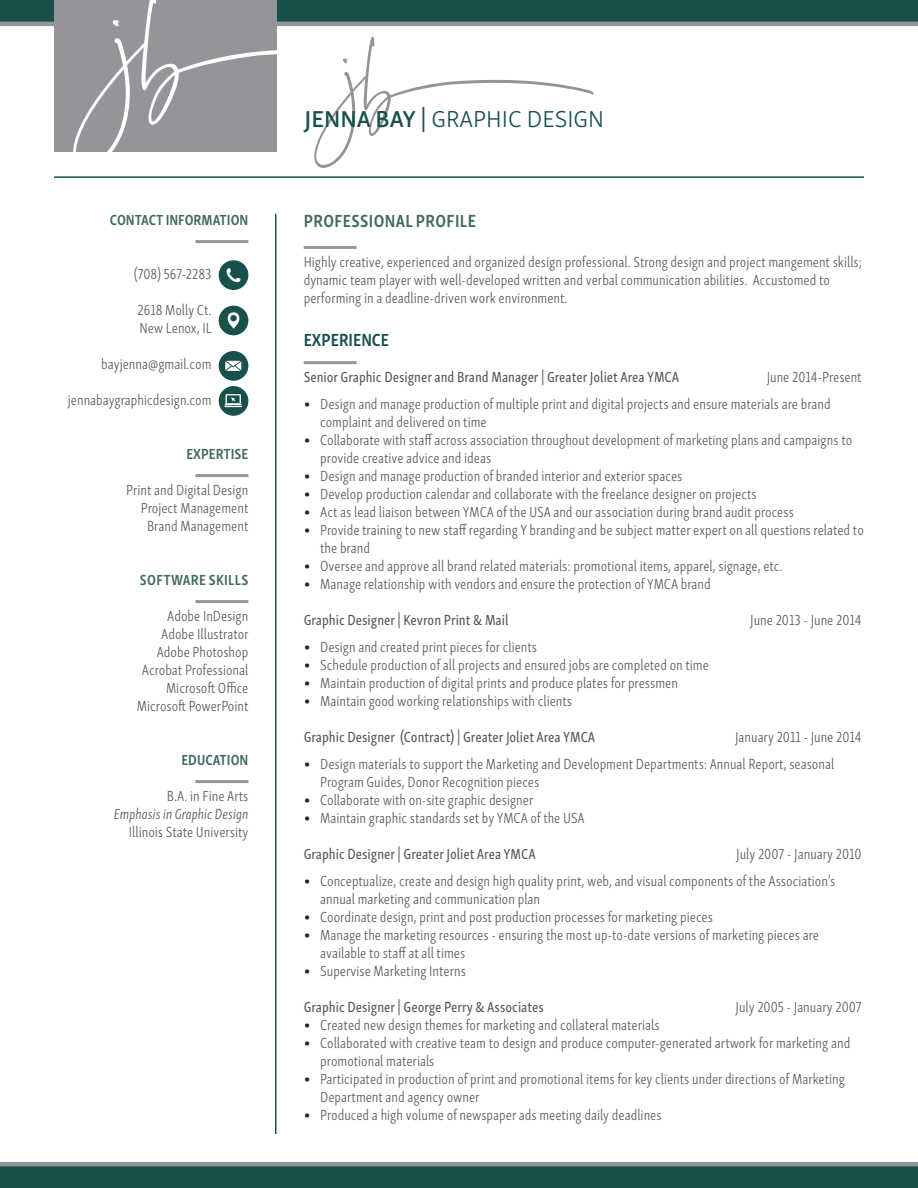
<style>
.page{position:relative;width:918px;height:1188px;background:#fff}
.page>*{position:absolute;margin:0;border:0;box-sizing:border-box;transform-origin:0 0}
.t1{font:300 23.7px "Skolar Sans Latn";color:#1a524d}
.t2{font:700 18px "Skolar Sans Latn Cp";letter-spacing:.02em;color:#426964}
.t3{font:700 18px "Skolar Sans Latn Cp";color:#18514c}
.t4{font:300 15px/18px "Skolar Sans Latn Cp";color:#57585a}
.t5{font:15px "Skolar Sans Latn Cp Me";color:#57585a}
.t6{font:700 15px "Skolar Sans Latn Cp";color:#426964}
.t7{font:italic 300 15px "Skolar Sans Latn Cp";color:#57585a}
.t8{font:700 15px "Skolar Sans Latn Cp";letter-spacing:.02em;color:#426964}
.s1{font-weight:600}
.s2{font-family:"Skolar Sans Latn Me";font-weight:400}
.s3{font-size:18px;color:#231f20}
</style>
<div class="page">
<div style="left:0;top:0;width:918px;height:22px;background:#18514c"></div>
<hr style="left:195px;top:240px;width:53px;height:3px;background:#939598">
<hr style="left:195px;top:474px;width:53px;height:3px;background:#939598">
<hr style="left:195px;top:600px;width:53px;height:3px;background:#939598">
<hr style="left:195px;top:780px;width:53px;height:3px;background:#939598">
<hr style="left:304px;top:246px;width:53px;height:3px;background:#939598">
<hr style="left:304px;top:361px;width:53px;height:3px;background:#939598">
<div style="left:0;top:1166px;width:918px;height:22px;background:#18514c"></div>
<hr style="left:54px;top:176px;width:810px;height:2px;background:#18514c">
<hr style="left:275px;top:214px;width:1px;height:920px;background:#18514c">
<hr style="left:0;top:22px;width:918px;height:4px;background:#939598">
<hr style="left:0;top:1162px;width:918px;height:4px;background:#939598">
<div style="left:219px;top:386px;width:29px;height:30px;background:#18514c;border-radius:50%"></div>
<svg style="left:224px;top:394px;width:18px;height:13px"></svg>
<div style="left:219px;top:351px;width:29px;height:30px;background:#18514c;border-radius:50%"></div>
<svg style="left:225px;top:361px;width:16px;height:10px"></svg>
<div style="left:219px;top:306px;width:29px;height:29px;background:#18514c;border-radius:50%"></div>
<svg style="left:228px;top:312px;width:11px;height:17px"></svg>
<div style="left:219px;top:260px;width:29px;height:30px;background:#18514c;border-radius:50%"></div>
<svg style="left:227px;top:268px;width:14px;height:14px"></svg>
<div style="left:54px;top:0;width:222px;height:152px;background:#939598"></div>
<svg style="left:73px;top:0;width:386px;height:152px"></svg>
<svg style="left:314px;top:37px;width:280px;height:131px"></svg>
<p class="t6" style="left:110px;top:208px;width:140px">CONTACT INFORMATION</p>
<p class="t4" style="left:134px;top:264px;width:79px">(708) 567-2283</p>
<p class="t4" style="left:138px;top:300px;width:75px">2618 Molly Ct.</p>
<p class="t4" style="left:140px;top:318px;width:74px">New Lenox, IL</p>
<p class="t4" style="left:101px;top:354px;width:112px">bayjenna@gmail.com</p>
<p class="t4" style="left:68px;top:390px;width:145px">jennabaygraphicdesign.com</p>
<p class="t6" style="left:186px;top:442px;width:64px">EXPERTISE</p>
<p class="t4" style="left:126px;top:480px;width:124px">Print and Digital Design</p>
<p class="t4" style="left:141px;top:498px;width:109px">Project Management</p>
<p class="t4" style="left:147px;top:516px;width:103px">Brand Management</p>
<p class="t8" style="left:140px;top:568px;width:110px">SOFTWARE SKILLS</p>
<p class="t4" style="left:167px;top:606px;width:83px">Adobe InDesign</p>
<p class="t4" style="left:161px;top:624px;width:89px">Adobe Illustrator</p>
<p class="t4" style="left:157px;top:642px;width:93px">Adobe Photoshop</p>
<p class="t4" style="left:142px;top:660px;width:108px">Acrobat Professional</p>
<p class="t4" style="left:166px;top:678px;width:84px">Microsoft Office</p>
<p class="t4" style="left:137px;top:696px;width:113px">Microsoft PowerPoint</p>
<p class="t6" style="left:181px;top:748px;width:68px">EDUCATION</p>
<p class="t4" style="left:167px;top:786px;width:83px">B.A. in Fine Arts</p>
<p class="t7" style="left:114px;top:803px;width:136px">Emphasis in Graphic Design</p>
<p class="t4" style="left:129px;top:822px;width:121px">Illinois State University</p>
<h1 class="t1" style="left:305px;top:102px;width:301px"><span class="s1">JENNA BAY</span> <span class="s2">|</span> GRAPHIC DESIGN</h1>
<p class="t2" style="left:304px;top:207px;width:174px">PROFESSIONAL PROFILE</p>
<p class="t4" style="left:304px;top:252px;width:560px">Highly creative, experienced and organized design professional. Strong design and project mangement skills; dynamic team player with well-developed written and verbal communication abilities. Accustomed to performing in a deadline-driven work environment.</p>
<p class="t3" style="left:304px;top:326px;width:87px">EXPERIENCE</p>
<p class="t5" style="left:304px;top:366px;width:377px">Senior Graphic Designer and Brand Manager | Greater Joliet Area YMCA</p>
<p class="t4" style="left:767px;top:367px;width:97px">June 2014-Present</p>
<p class="t4" style="left:320px;top:394px;width:512px;text-indent:-16px"><span class="s3">•</span> Design and manage production of multiple print and digital projects and ensure materials are brand complaint and delivered on time</p>
<p class="t4" style="left:320px;top:430px;width:534px;text-indent:-16px"><span class="s3">•</span> Collaborate with staff across association throughout development of marketing plans and campaigns to provide creative advice and ideas</p>
<p class="t4" style="left:304px;top:466px;width:380px"><span class="s3">•</span> Design and manage production of branded interior and exterior spaces</p>
<p class="t4" style="left:304px;top:484px;width:454px"><span class="s3">•</span> Develop production calendar and collaborate with the freelance designer on projects</p>
<p class="t4" style="left:304px;top:502px;width:492px"><span class="s3">•</span> Act as lead liaison between YMCA of the USA and our association during brand audit process</p>
<p class="t4" style="left:320px;top:520px;width:545px;text-indent:-16px"><span class="s3">•</span> Provide training to new staff regarding Y branding and be subject matter expert on all questions related to the brand</p>
<p class="t4" style="left:304px;top:556px;width:481px"><span class="s3">•</span> Oversee and approve all brand related materials: promotional items, apparel, signage, etc.</p>
<p class="t4" style="left:304px;top:574px;width:409px"><span class="s3">•</span> Manage relationship with vendors and ensure the protection of YMCA brand</p>
<p class="t5" style="left:304px;top:609px;width:206px">Graphic Designer | Kevron Print &amp; Mail</p>
<p class="t4" style="left:750px;top:610px;width:113px">June 2013 - June 2014</p>
<p class="t4" style="left:304px;top:637px;width:235px"><span class="s3">•</span> Design and created print pieces for clients</p>
<p class="t4" style="left:304px;top:655px;width:407px"><span class="s3">•</span> Schedule production of all projects and ensured jobs are completed on time</p>
<p class="t4" style="left:304px;top:673px;width:376px"><span class="s3">•</span> Maintain production of digital prints and produce plates for pressmen</p>
<p class="t4" style="left:304px;top:691px;width:270px"><span class="s3">•</span> Maintain good working relationships with clients</p>
<p class="t5" style="left:304px;top:726px;width:293px">Graphic Designer (Contract) | Greater Joliet Area YMCA</p>
<p class="t4" style="left:735px;top:727px;width:128px">January 2011 - June 2014</p>
<p class="t4" style="left:320px;top:754px;width:516px;text-indent:-16px"><span class="s3">•</span> Design materials to support the Marketing and Development Departments: Annual Report, seasonal<br>Program Guides, Donor Recognition pieces</p>
<p class="t4" style="left:304px;top:790px;width:231px"><span class="s3">•</span> Collaborate with on-site graphic designer</p>
<p class="t4" style="left:304px;top:808px;width:283px"><span class="s3">•</span> Maintain graphic standards set by YMCA of the USA</p>
<p class="t5" style="left:304px;top:843px;width:234px">Graphic Designer | Greater Joliet Area YMCA</p>
<p class="t4" style="left:736px;top:844px;width:127px">July 2007 - January 2010</p>
<p class="t4" style="left:320px;top:871px;width:517px;text-indent:-16px"><span class="s3">•</span> Conceptualize, create and design high quality print, web, and visual components of the Association’s annual marketing and communication plan</p>
<p class="t4" style="left:304px;top:907px;width:411px"><span class="s3">•</span> Coordinate design, print and post production processes for marketing pieces</p>
<p class="t4" style="left:320px;top:925px;width:500px;text-indent:-16px"><span class="s3">•</span> Manage the marketing resources - ensuring the most up-to-date versions of marketing pieces are available to staff at all times</p>
<p class="t4" style="left:304px;top:961px;width:164px"><span class="s3">•</span> Supervise Marketing Interns</p>
<p class="t5" style="left:304px;top:996px;width:242px">Graphic Designer | George Perry &amp; Associates</p>
<p class="t4" style="left:736px;top:997px;width:128px">July 2005 - January 2007</p>
<p class="t4" style="left:304px;top:1015px;width:357px"><span class="s3">•</span> Created new design themes for marketing and collateral materials</p>
<p class="t4" style="left:320px;top:1033px;width:532px;text-indent:-16px"><span class="s3">•</span> Collaborated with creative team to design and produce computer-generated artwork for marketing and promotional materials</p>
<p class="t4" style="left:320px;top:1069px;width:526px;text-indent:-16px"><span class="s3">•</span> Participated in production of print and promotional items for key clients under directions of Marketing<br>Department and agency owner</p>
<p class="t4" style="left:304px;top:1105px;width:359px"><span class="s3">•</span> Produced a high volume of newspaper ads meeting daily deadlines</p>
</div>
